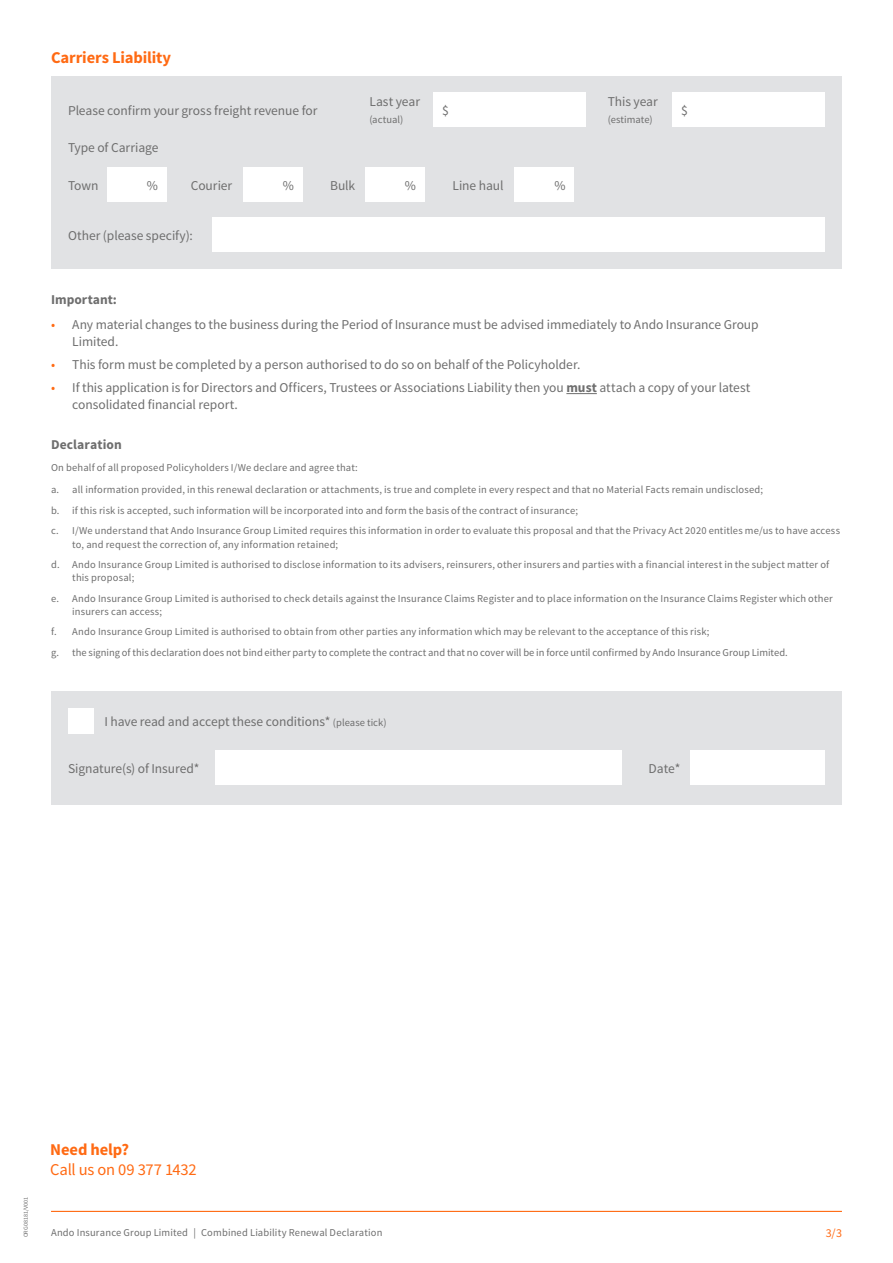
<style>
.page{position:relative;width:893px;height:1263px;background:#fff}
.page>*{position:absolute;margin:0;border:0;box-sizing:border-box;transform-origin:0 0}
.heading2{font:700 16.5px "Source Sans Pro";letter-spacing:-.005em;color:#ff6a13}
.heading2-2{font:16.5px "Source Sans Pro";letter-spacing:-.015em;color:#ff6a13}
.body-copy{font:13.5px/16.5px "Source Sans Pro";letter-spacing:-.005em;color:#6e6e6e}
.body-copy-2{font:700 13.5px "Source Sans Pro";letter-spacing:.005em;color:#6e6e6e}
.t1{font:12px "Source Sans Pro";color:#ff6a13}
.body-copy-3{font:10.5px/13.5px "Source Sans Pro";letter-spacing:.015em;color:#6e6e6e}
.t2{font:6px "Source Sans Pro";color:#6e6e6e}
.s1{color:#ff6a13}
.s2{font-weight:700}
.s3{font-size:10.5px}
</style>
<div class="page">
<div style="left:51px;top:691px;width:791px;height:114px;background:#e1e2e4"></div>
<div style="left:51px;top:76px;width:791px;height:192px;background:#e1e2e4"></div>
<div style="left:690px;top:751px;width:135px;height:34px;background:#fff"></div>
<div style="left:215px;top:751px;width:407px;height:34px;background:#fff"></div>
<div style="left:514px;top:168px;width:60px;height:34px;background:#fff"></div>
<div style="left:365px;top:168px;width:60px;height:34px;background:#fff"></div>
<div style="left:243px;top:168px;width:60px;height:34px;background:#fff"></div>
<div style="left:107px;top:168px;width:60px;height:34px;background:#fff"></div>
<div style="left:213px;top:217px;width:612px;height:34px;background:#fff"></div>
<div style="left:434px;top:93px;width:152px;height:34px;background:#fff"></div>
<div style="left:673px;top:93px;width:152px;height:34px;background:#fff"></div>
<div style="left:68px;top:708px;width:26px;height:26px;background:#fff"></div>
<hr style="left:566px;top:393px;width:31px;height:1px;background:#6e6e6e">
<hr style="left:51px;top:1211px;width:791px;height:1px;background:#ff6a13">
<p class="heading2" style="left:51px;top:47px;width:122px">Carriers Liability</p>
<p class="body-copy" style="left:68px;top:102px;width:251px">Please confirm your gross freight revenue for</p>
<p class="body-copy" style="left:68px;top:139px;width:92px">Type of Carriage</p>
<p class="body-copy" style="left:369px;top:94px;width:52px">Last year</p>
<p class="body-copy-3" style="left:369px;top:113px;width:35px">(actual)</p>
<p class="body-copy" style="left:442px;top:102px;width:8px">$</p>
<p class="body-copy" style="left:68px;top:177px;width:32px">Town</p>
<p class="body-copy" style="left:191px;top:177px;width:43px">Courier</p>
<p class="body-copy" style="left:453px;top:177px;width:52px">Line haul</p>
<p class="body-copy" style="left:68px;top:227px;width:126px">Other (please specify):</p>
<p class="body-copy" style="left:147px;top:177px;width:13px">%</p>
<p class="body-copy" style="left:283px;top:177px;width:13px">%</p>
<p class="body-copy" style="left:330px;top:177px;width:27px">Bulk</p>
<p class="body-copy" style="left:405px;top:177px;width:13px">%</p>
<p class="body-copy" style="left:555px;top:177px;width:13px">%</p>
<p class="body-copy" style="left:608px;top:94px;width:52px">This year</p>
<p class="body-copy-3" style="left:608px;top:113px;width:46px">(estimate)</p>
<p class="body-copy" style="left:681px;top:102px;width:8px">$</p>
<p class="body-copy-2" style="left:51px;top:291px;width:67px">Important:</p>
<p class="body-copy" style="left:72px;top:317px;width:688px;text-indent:-21px"><span class="s1">•</span> Any material changes to the business during the Period of Insurance must be advised immediately to Ando Insurance Group<br>Limited.</p>
<p class="body-copy" style="left:51px;top:356px;width:531px"><span class="s1">•</span> This form must be completed by a person authorised to do so on behalf of the Policyholder.</p>
<p class="body-copy" style="left:72px;top:380px;width:680px;text-indent:-21px"><span class="s1">•</span> If this application is for Directors and Officers, Trustees or Associations Liability then you <span class="s2">must</span> attach a copy of your latest consolidated financial report.</p>
<p class="body-copy-2" style="left:51px;top:436px;width:72px">Declaration</p>
<p class="body-copy-3" style="left:51px;top:461px;width:308px">On behalf of all proposed Policyholders I/We declare and agree that:</p>
<p class="body-copy-3" style="left:51px;top:483px;width:714px">a. all information provided, in this renewal declaration or attachments, is true and complete in every respect and that no Material Facts remain undisclosed;</p>
<p class="body-copy-3" style="left:51px;top:504px;width:528px">b. if this risk is accepted, such information will be incorporated into and form the basis of the contract of insurance;</p>
<p class="body-copy-3" style="left:72px;top:524px;width:769px;text-indent:-21px">c. I/We understand that Ando Insurance Group Limited requires this information in order to evaluate this proposal and that the Privacy Act 2020 entitles me/us to have access to, and request the correction of, any information retained;</p>
<p class="body-copy-3" style="left:72px;top:558px;width:758px;text-indent:-21px">d. Ando Insurance Group Limited is authorised to disclose information to its advisers, reinsurers, other insurers and parties with a financial interest in the subject matter of this proposal;</p>
<p class="body-copy-3" style="left:72px;top:592px;width:762px;text-indent:-21px">e. Ando Insurance Group Limited is authorised to check details against the Insurance Claims Register and to place information on the Insurance Claims Register which other insurers can access;</p>
<p class="body-copy-3" style="left:51px;top:625px;width:660px">f. Ando Insurance Group Limited is authorised to obtain from other parties any information which may be relevant to the acceptance of this risk;</p>
<p class="body-copy-3" style="left:51px;top:646px;width:738px">g. the signing of this declaration does not bind either party to complete the contract and that no cover will be in force until confirmed by Ando Insurance Group Limited.</p>
<p class="body-copy" style="left:105px;top:713px;width:283px">I have read and accept these conditions* <span class="s3">(please tick)</span></p>
<p class="body-copy" style="left:68px;top:760px;width:133px">Signature(s) of Insured*</p>
<p class="body-copy" style="left:648px;top:760px;width:33px">Date*</p>
<p class="t2" style="left:22px;top:1237px;width:42px;rotate:-90deg">ORG08181/V001</p>
<p class="heading2" style="left:50px;top:1139px;width:81px">Need help?</p>
<p class="heading2-2" style="left:50px;top:1159px;width:148px">Call us on 09 377 1432</p>
<p class="body-copy-3" style="left:51px;top:1226px;width:333px">Ando Insurance Group Limited | Combined Liability Renewal Declaration</p>
<p class="t1" style="left:826px;top:1226px;width:18px">3/3</p>
</div>
